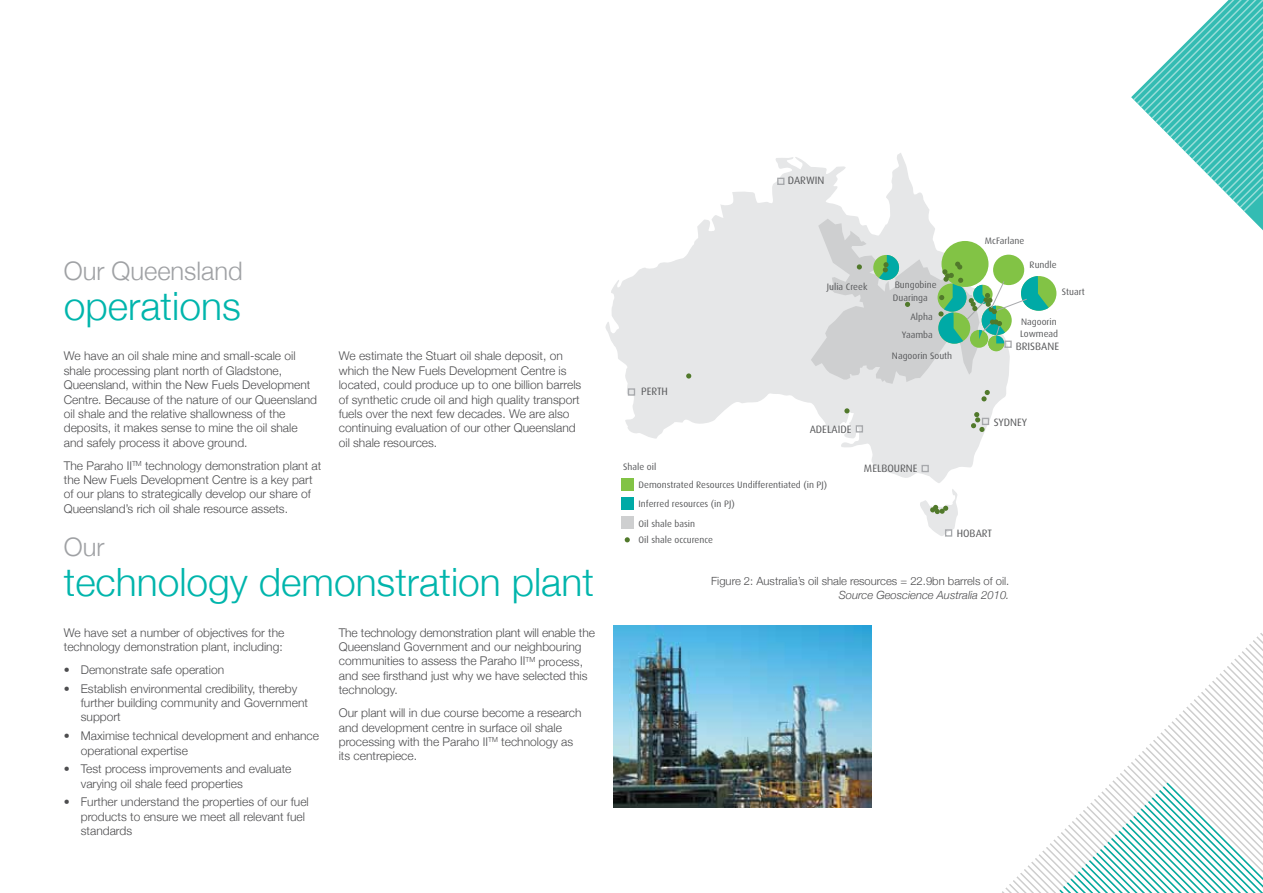
<style>
.page{position:relative;width:1263px;height:893px;background:#fff}
.page>*{position:absolute;margin:0;border:0;box-sizing:border-box;transform-origin:0 0}
.t1{font:300 39px "Helvetica Neue";color:#00b5ac}
.t2{font:300 25.5px "Helvetica Neue";color:#9fa1a4}
.t3{font:300 12px/14.4px "Helvetica Neue";color:#4d4d4f}
.t4{font:300 11.25px "Helvetica Neue";color:#4d4d4f}
.t5{font:italic 300 11.25px "Helvetica Neue";color:#4d4d4f}
.t6{font:10.65px "Dax";color:#58595b}
.t7{font:9.3px/19.5px "Dax";color:#58595b}
</style>
<div class="page">
<svg style="left:1131px;top:0;width:132px;height:231px"></svg>
<svg style="left:1002px;top:729px;width:261px;height:164px"></svg>
<img style="left:614px;top:625px;width:258px;height:183px">
<svg style="left:605px;top:153px;width:402px;height:330px;fill:#e6e7e8"></svg>
<svg style="left:981px;top:390px;width:9px;height:11px"></svg>
<svg style="left:971px;top:412px;width:13px;height:20px"></svg>
<svg style="left:920px;top:489px;width:38px;height:47px"></svg>
<svg style="left:844px;top:408px;width:5px;height:5px"></svg>
<svg style="left:625px;top:537px;width:5px;height:5px"></svg>
<svg style="left:686px;top:373px;width:5px;height:6px"></svg>
<div style="left:1021px;top:276px;width:35px;height:35px;background:#82c345;border-radius:50%"></div>
<div style="left:982px;top:418px;width:7px;height:7px;border:1px solid #a7a9ac"></div>
<div style="left:945px;top:529px;width:7px;height:8px;border:1px solid #a7a9ac"></div>
<div style="left:628px;top:388px;width:7px;height:8px;border:1px solid #a7a9ac"></div>
<div style="left:856px;top:425px;width:7px;height:8px;border:1px solid #a7a9ac"></div>
<div style="left:921px;top:465px;width:8px;height:7px;border:1px solid #a7a9ac"></div>
<div style="left:777px;top:178px;width:7px;height:7px;border:1px solid #a7a9ac"></div>
<div style="left:621px;top:478px;width:13px;height:12px;background:#82c345"></div>
<div style="left:621px;top:497px;width:13px;height:13px;background:#00aaa6"></div>
<div style="left:621px;top:516px;width:13px;height:13px;background:#cecfd0"></div>
<svg style="left:811px;top:219px;width:238px;height:165px"></svg>
<h2 class="t2" style="left:64px;top:255px;width:181px">Our Queensland</h2>
<h1 class="t1" style="left:64px;top:282px;width:178px">operations</h1>
<p class="t3" style="left:64px;top:349px;width:255px">We have an oil shale mine and small-scale oil shale processing plant north of Gladstone, Queensland, within the New Fuels Development Centre. Because of the nature of our Queensland oil shale and the relative shallowness of the deposits, it makes sense to mine the oil shale and safely process it above ground.</p>
<p class="t3" style="left:64px;top:458px;width:259px">The Paraho II<sup>TM</sup> technology demonstration plant at the New Fuels Development Centre is a key part of our plans to strategically develop our share of Queensland’s rich oil shale resource assets.</p>
<p class="t3" style="left:339px;top:349px;width:244px">We estimate the Stuart oil shale deposit, on which the New Fuels Development Centre is located, could produce up to one billion barrels of synthetic crude oil and high quality transport fuels over the next few decades. We are also continuing evaluation of our other Queensland oil shale resources.</p>
<h2 class="t2" style="left:64px;top:531px;width:42px">Our</h2>
<h1 class="t1" style="left:64px;top:558px;width:532px">technology demonstration plant</h1>
<p class="t3" style="left:64px;top:625px;width:222px">We have set a number of objectives for the technology demonstration plant, including:</p>
<p class="t3" style="left:64px;top:662px;width:162px">• Demonstrate safe operation</p>
<p class="t3" style="left:81px;top:681px;width:229px;text-indent:-17px">• Establish environmental credibility, thereby further building community and Government support</p>
<p class="t3" style="left:81px;top:728px;width:240px;text-indent:-17px">• Maximise technical development and enhance operational expertise</p>
<p class="t3" style="left:81px;top:761px;width:212px;text-indent:-17px">• Test process improvements and evaluate varying oil shale feed properties</p>
<p class="t3" style="left:81px;top:794px;width:230px;text-indent:-17px">• Further understand the properties of our fuel products to ensure we meet all relevant fuel standards</p>
<p class="t3" style="left:339px;top:625px;width:258px">The technology demonstration plant will enable the Queensland Government and our neighbouring communities to assess the Paraho II<sup>TM</sup> process, and see firsthand just why we have selected this technology.</p>
<p class="t3" style="left:339px;top:705px;width:244px">Our plant will in due course become a research and development centre in surface oil shale processing with the Paraho II<sup>TM</sup> technology as its centrepiece.</p>
<p class="t6" style="left:788px;top:175px;width:38px">DARWIN</p>
<p class="t7" style="left:827px;top:277px;width:42px">Julia Creek</p>
<p class="t7" style="left:895px;top:275px;width:43px">Bungobine</p>
<p class="t7" style="left:893px;top:288px;width:36px">Duaringa</p>
<p class="t7" style="left:910px;top:307px;width:24px">Alpha</p>
<p class="t7" style="left:985px;top:231px;width:41px">McFarlane</p>
<p class="t7" style="left:1030px;top:255px;width:29px">Rundle</p>
<p class="t7" style="left:1062px;top:282px;width:24px">Stuart</p>
<p class="t7" style="left:1021px;top:312px;width:37px">Nagoorin</p>
<p class="t7" style="left:902px;top:325px;width:32px">Yaamba</p>
<p class="t7" style="left:1020px;top:324px;width:39px">Lowmead</p>
<p class="t6" style="left:641px;top:385px;width:28px">PERTH</p>
<p class="t6" style="left:810px;top:424px;width:43px">ADELAIDE</p>
<p class="t7" style="left:623px;top:457px;width:35px">Shale oil</p>
<p class="t7" style="left:638px;top:494px;width:98px">Inferred resources (in PJ)<br>Oil shale basin</p>
<p class="t7" style="left:638px;top:530px;width:76px">Oil shale occurence</p>
<p class="t7" style="left:638px;top:475px;width:190px">Demonstrated Resources Undifferentiated (in PJ)</p>
<p class="t7" style="left:892px;top:346px;width:62px">Nagoorin South</p>
<p class="t6" style="left:864px;top:462px;width:55px">MELBOURNE</p>
<p class="t6" style="left:1016px;top:340px;width:45px">BRISBANE</p>
<p class="t6" style="left:994px;top:416px;width:35px">SYDNEY</p>
<p class="t6" style="left:957px;top:527px;width:37px">HOBART</p>
<p class="t4" style="left:711px;top:574px;width:300px">Figure 2: Australia’s oil shale resources = 22.9bn barrels of oil.</p>
<p class="t5" style="left:839px;top:589px;width:172px">Source Geoscience Australia 2010.</p>
</div>
